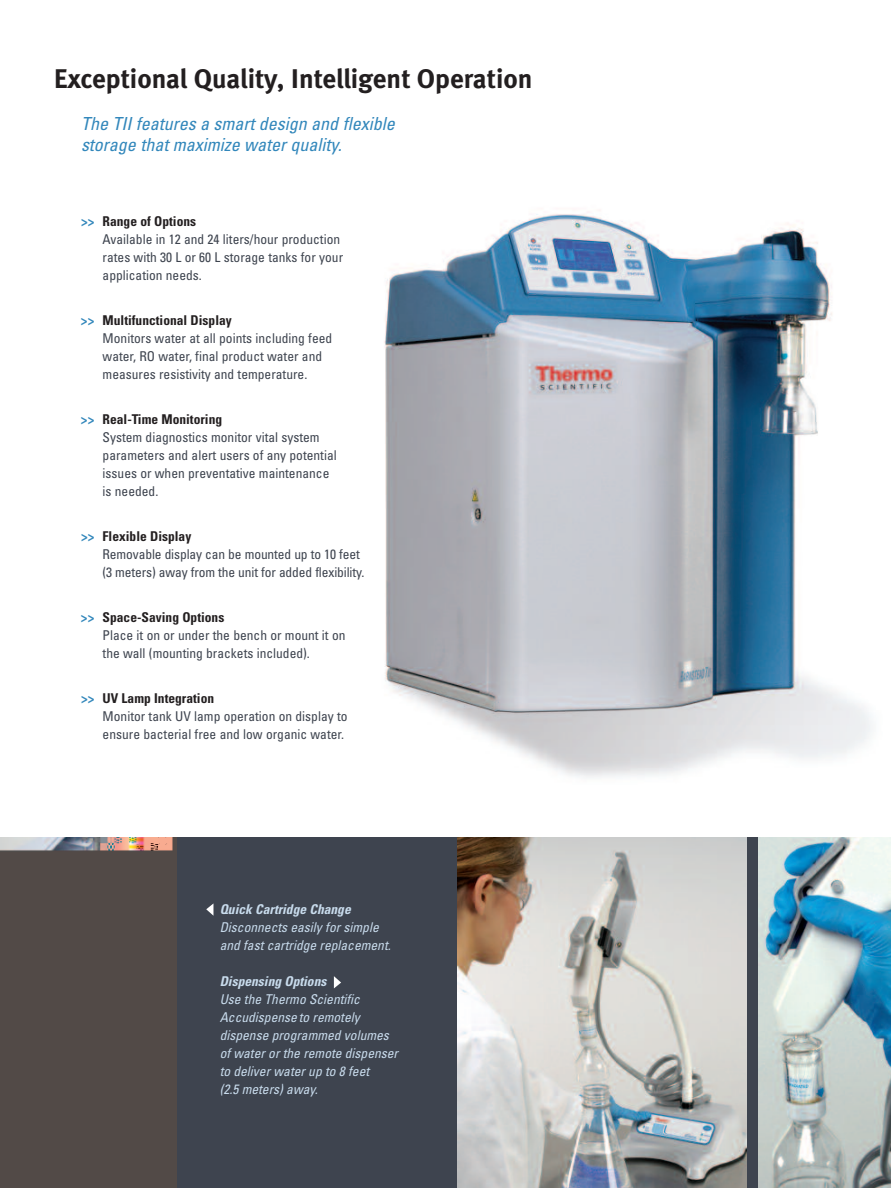
<style>
.page{position:relative;width:891px;height:1188px;background:#fff}
.page>*{position:absolute;margin:0;border:0;box-sizing:border-box;transform-origin:0 0}
.t1{font:27px "Meta Bold LF";color:#231f20}
.t2{font:italic condensed 18px/21px "Univers";color:#3287bb}
.t3{font:condensed 13.5px/18px "Univers";color:#3e444f}
.t4{font:italic condensed 13.5px/18px "Univers";color:#c8dbec}
.t5{font:italic 700 condensed 13.5px "Univers";color:#c8dbec}
.s1{font-weight:700;color:#3287bb}
.s2{font-weight:700;color:#231f20}
</style>
<div class="page">
<div style="left:0;top:837px;width:890px;height:351px;background:#3e444f"></div>
<div style="left:0;top:837px;width:177px;height:351px;background:#524a47"></div>
<img style="left:759px;top:837px;width:132px;height:351px">
<img style="left:384px;top:211px;width:488px;height:567px">
<img style="left:458px;top:837px;width:289px;height:351px">
<svg style="left:334px;top:976px;width:7px;height:12px"></svg>
<svg style="left:206px;top:904px;width:7px;height:11px"></svg>
<h1 class="t1" style="left:54px;top:70px;width:480px">Exceptional Quality, Intelligent Operation</h1>
<h2 class="t2" style="left:81px;top:115px;width:315px">The TII features a smart design and flexible storage that maximize water quality.</h2>
<p class="t3" style="left:103px;top:213px;width:242px;text-indent:-22px"><span class="s1">&gt;&gt;</span> <span class="s2">Range of Options<br></span>Available in 12 and 24 liters/hour production rates with 30 L or 60 L storage tanks for your application needs.</p>
<p class="t3" style="left:103px;top:312px;width:231px;text-indent:-22px"><span class="s1">&gt;&gt;</span> <span class="s2">Multifunctional Display<br></span>Monitors water at all points including feed water, RO water, final product water and measures resistivity and temperature.</p>
<p class="t3" style="left:103px;top:411px;width:236px;text-indent:-22px"><span class="s1">&gt;&gt;</span> <span class="s2">Real-Time Monitoring<br></span>System diagnostics monitor vital system parameters and alert users of any potential issues or when preventative maintenance is needed.</p>
<p class="t3" style="left:103px;top:528px;width:263px;text-indent:-22px"><span class="s1">&gt;&gt;</span> <span class="s2">Flexible Display<br></span>Removable display can be mounted up to 10 feet (3 meters) away from the unit for added flexibility.</p>
<p class="t3" style="left:103px;top:609px;width:244px;text-indent:-22px"><span class="s1">&gt;&gt;</span> <span class="s2">Space-Saving Options<br></span>Place it on or under the bench or mount it on the wall (mounting brackets included).</p>
<p class="t3" style="left:103px;top:690px;width:247px;text-indent:-22px"><span class="s1">&gt;&gt;</span> <span class="s2">UV Lamp Integration<br></span>Monitor tank UV lamp operation on display to ensure bacterial free and low organic water.</p>
<p class="t5" style="left:220px;top:904px;width:133px">Quick Cartridge Change</p>
<p class="t4" style="left:220px;top:920px;width:173px">Disconnects easily for simple and fast cartridge replacement.</p>
<p class="t5" style="left:220px;top:976px;width:108px">Dispensing Options</p>
<p class="t4" style="left:220px;top:992px;width:180px">Use the Thermo Scientific<br>Accudispense to remotely dispense programmed volumes of water or the remote dispenser to deliver water up to 8 feet<br>(2.5 meters) away.</p>
</div>
